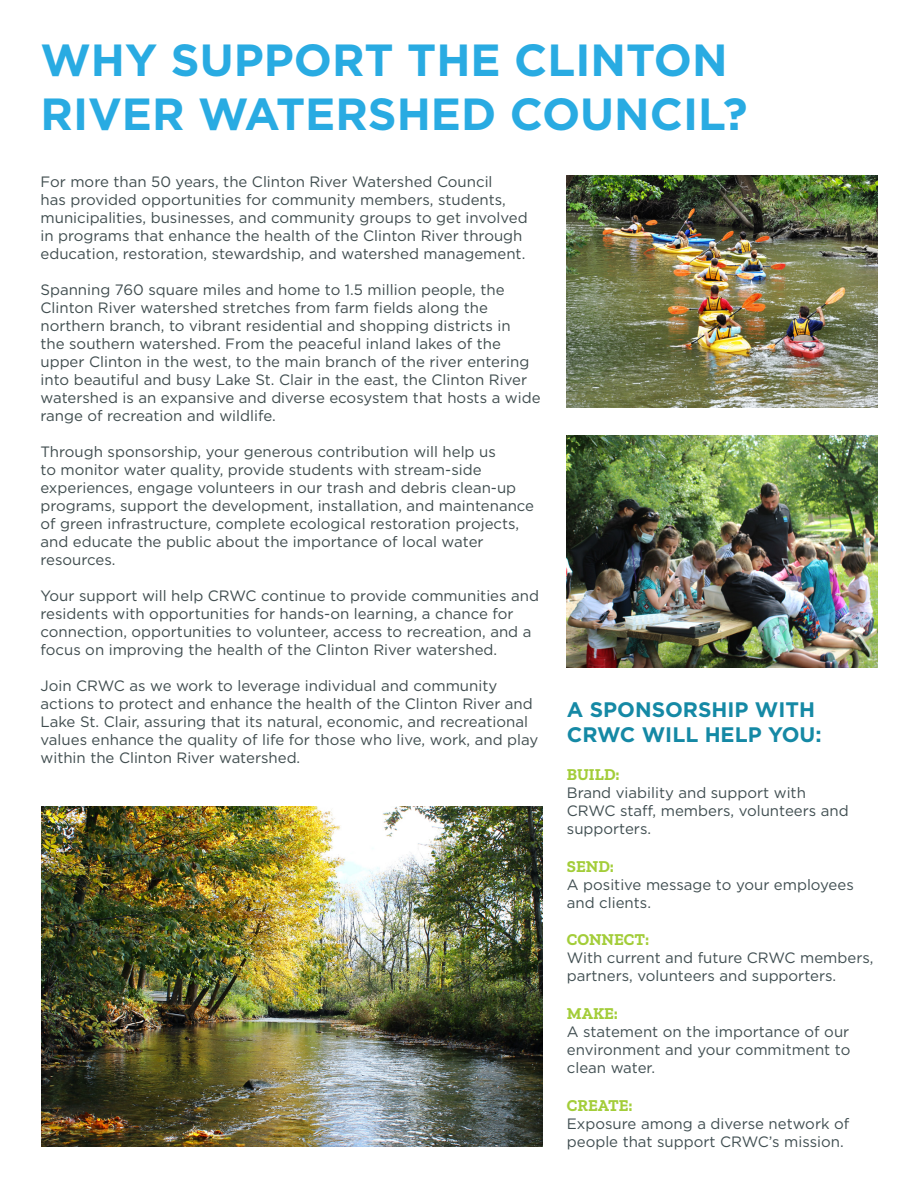
<style>
.page{position:relative;width:918px;height:1188px;background:#fff}
.page>*{position:absolute;margin:0;border:0;box-sizing:border-box;transform-origin:0 0}
.H1__30___Gotham___Blue{font:700 45px/54px "Gotham";color:#29abe2}
.Paragraph_Style_6{font:700 21px/25.2px "Gotham";color:#1589a5}
.t1{font:700 16.5px "Zilla Slab";color:#a3cd39}
.Body{font:15px/18px "Gotham";color:#3f4c4e}
.t2{font:15px/18px "Gotham";color:#404e51}
</style>
<div class="page">
<img style="left:41px;top:807px;width:501px;height:340px">
<img style="left:567px;top:175px;width:311px;height:232px">
<img style="left:567px;top:435px;width:311px;height:232px">
<p class="H1__30___Gotham___Blue" style="left:40px;top:33px;width:709px">WHY SUPPORT THE CLINTON<br>RIVER WATERSHED COUNCIL?</p>
<p class="Body" style="left:40px;top:173px;width:489px">For more than 50 years, the Clinton River Watershed Council<br>has provided opportunities for community members, students, municipalities, businesses, and community groups to get involved in programs that enhance the health of the Clinton River through education, restoration, stewardship, and watershed management.</p>
<p class="Body" style="left:40px;top:281px;width:502px">Spanning 760 square miles and home to 1.5 million people, the Clinton River watershed stretches from farm fields along the northern branch, to vibrant residential and shopping districts in<br>the southern watershed. From the peaceful inland lakes of the upper Clinton in the west, to the main branch of the river entering into beautiful and busy Lake St. Clair in the east, the Clinton River watershed is an expansive and diverse ecosystem that hosts a wide range of recreation and wildlife.</p>
<p class="Body" style="left:40px;top:443px;width:495px">Through sponsorship, your generous contribution will help us<br>to monitor water quality, provide students with stream-side experiences, engage volunteers in our trash and debris clean-up programs, support the development, installation, and maintenance of green infrastructure, complete ecological restoration projects, and educate the public about the importance of local water resources.</p>
<p class="Body" style="left:40px;top:587px;width:500px">Your support will help CRWC continue to provide communities and residents with opportunities for hands-on learning, a chance for connection, opportunities to volunteer, access to recreation, and a focus on improving the health of the Clinton River watershed.</p>
<p class="Body" style="left:40px;top:677px;width:499px">Join CRWC as we work to leverage individual and community actions to protect and enhance the health of the Clinton River and Lake St. Clair, assuring that its natural, economic, and recreational values enhance the quality of life for those who live, work, and play within the Clinton River watershed.</p>
<p class="Paragraph_Style_6" style="left:567px;top:697px;width:256px">A SPONSORSHIP WITH<br>CRWC WILL HELP YOU:</p>
<p class="t1" style="left:567px;top:765px;width:54px">BUILD:</p>
<p class="t2" style="left:567px;top:783px;width:283px">Brand viability and support with<br>CRWC staff, members, volunteers and supporters.</p>
<p class="t1" style="left:567px;top:857px;width:49px">SEND:</p>
<p class="t2" style="left:567px;top:875px;width:288px">A positive message to your employees and clients.</p>
<p class="t1" style="left:567px;top:930px;width:84px">CONNECT:</p>
<p class="t2" style="left:567px;top:949px;width:308px">With current and future CRWC members, partners, volunteers and supporters.</p>
<p class="t1" style="left:567px;top:1004px;width:53px">MAKE:</p>
<p class="t2" style="left:567px;top:1023px;width:285px;text-align:justify">A statement on the importance of our environment and your commitment to clean water.</p>
<p class="t1" style="left:567px;top:1096px;width:67px">CREATE:</p>
<p class="t2" style="left:567px;top:1114px;width:284px">Exposure among a diverse network of people that support CRWC’s mission.</p>
</div>
